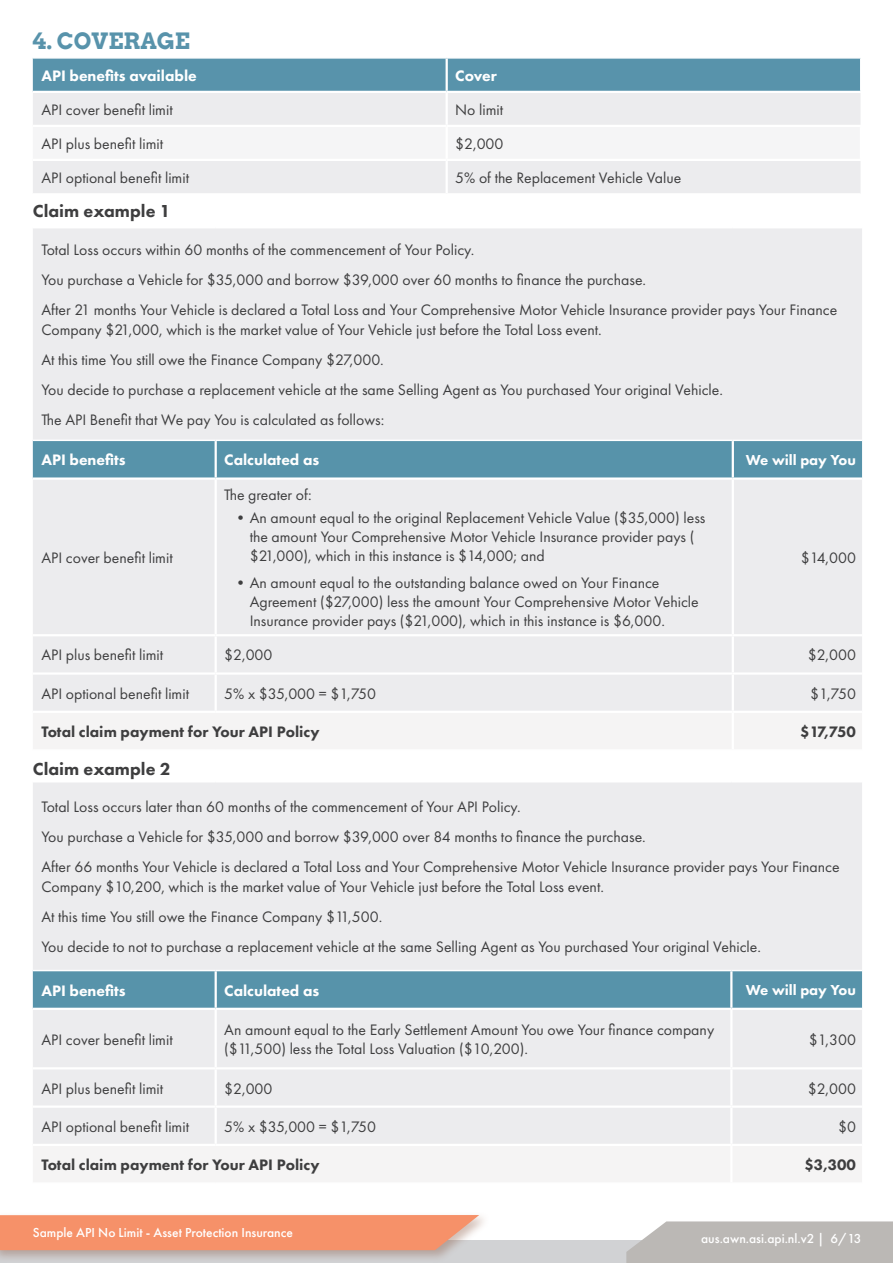
<style>
.page{position:relative;width:893px;height:1263px;background:#fff}
.page>*{position:absolute;margin:0;border:0;box-sizing:border-box;transform-origin:0 0}
.H2_Blue_Futura{font:700 22.5px "Arvo";color:#5893ab}
.Body_Text{font:800 18px "Futura PT";color:#3e3e3f}
.Body_Text-2{font:15.75px/18.9px "Futura PT";color:#3e3e3f}
.Bullet_Points{font:15.75px/18.9px "Futura PT";color:#3e3e3f}
.Body_Text-3{font:800 15.75px "Futura PT";color:#3e3e3f}
.Body_Text-4{font:800 15.75px "Futura PT";color:#fff}
.Body_Text-5{font:800 15px "Futura PT";color:#fff}
.t1{font:500 13.5px "Futura PT";color:#fff}
</style>
<div class="page">
<div style="left:0;top:1241px;width:893px;height:22px;background:#d1d2d4"></div>
<svg style="left:626px;top:1221px;width:267px;height:42px;background:#bfbcb9"></svg>
<div style="left:0;top:1211px;width:490px;height:52px;background:#804931;opacity:.35"></div>
<svg style="left:0;top:1215px;width:479px;height:35px;background:#f4946e"></svg>
<div style="left:33px;top:59px;width:827px;height:32px;background:#5893ab"></div>
<div style="left:33px;top:93px;width:827px;height:100px;background:#ececee"></div>
<div style="left:33px;top:127px;width:827px;height:32px;background:#f5f5f6"></div>
<hr style="left:446px;top:59px;width:2px;height:32px;background:#fff">
<hr style="left:446px;top:93px;width:2px;height:32px;background:#fff">
<hr style="left:33px;top:125px;width:414px;height:2px;background:#fff">
<hr style="left:447px;top:125px;width:414px;height:2px;background:#fff">
<hr style="left:446px;top:127px;width:2px;height:32px;background:#fff">
<hr style="left:33px;top:159px;width:414px;height:2px;background:#fff">
<hr style="left:447px;top:159px;width:414px;height:2px;background:#fff">
<hr style="left:446px;top:161px;width:2px;height:32px;background:#fff">
<div style="left:33px;top:228px;width:829px;height:483px;background:#ececee"></div>
<div style="left:33px;top:441px;width:829px;height:36px;background:#5793aa"></div>
<div style="left:33px;top:713px;width:829px;height:36px;background:#f5f4f4"></div>
<hr style="left:215px;top:441px;width:2px;height:36px;background:#fff">
<hr style="left:732px;top:441px;width:2px;height:36px;background:#fff">
<hr style="left:33px;top:477px;width:183px;height:3px;background:#fff">
<hr style="left:216px;top:477px;width:517px;height:3px;background:#fff">
<hr style="left:215px;top:480px;width:2px;height:154px;background:#fff">
<hr style="left:733px;top:477px;width:129px;height:3px;background:#fff">
<hr style="left:732px;top:480px;width:2px;height:154px;background:#fff">
<hr style="left:33px;top:634px;width:183px;height:2px;background:#fff">
<hr style="left:216px;top:634px;width:517px;height:2px;background:#fff">
<hr style="left:215px;top:636px;width:2px;height:36px;background:#fff">
<hr style="left:733px;top:634px;width:129px;height:2px;background:#fff">
<hr style="left:732px;top:636px;width:2px;height:36px;background:#fff">
<hr style="left:33px;top:672px;width:183px;height:3px;background:#fff">
<hr style="left:216px;top:672px;width:517px;height:3px;background:#fff">
<hr style="left:215px;top:675px;width:2px;height:36px;background:#fff">
<hr style="left:733px;top:672px;width:129px;height:3px;background:#fff">
<hr style="left:732px;top:675px;width:2px;height:36px;background:#fff">
<hr style="left:732px;top:713px;width:2px;height:36px;background:#fff">
<hr style="left:33px;top:440px;width:183px;height:1px;background:#fff">
<hr style="left:216px;top:440px;width:517px;height:1px;background:#fff">
<hr style="left:733px;top:440px;width:129px;height:1px;background:#fff">
<div style="left:33px;top:782px;width:829px;height:362px;background:#ececee"></div>
<div style="left:33px;top:971px;width:829px;height:37px;background:#5793aa"></div>
<div style="left:33px;top:1146px;width:829px;height:36px;background:#f5f4f4"></div>
<hr style="left:215px;top:971px;width:2px;height:37px;background:#fff">
<hr style="left:730px;top:971px;width:2px;height:37px;background:#fff">
<hr style="left:33px;top:1008px;width:183px;height:2px;background:#fff">
<hr style="left:216px;top:1008px;width:515px;height:2px;background:#fff">
<hr style="left:215px;top:1010px;width:2px;height:57px;background:#fff">
<hr style="left:731px;top:1008px;width:131px;height:2px;background:#fff">
<hr style="left:730px;top:1010px;width:2px;height:57px;background:#fff">
<hr style="left:33px;top:1067px;width:183px;height:2px;background:#fff">
<hr style="left:216px;top:1067px;width:515px;height:2px;background:#fff">
<hr style="left:215px;top:1069px;width:2px;height:36px;background:#fff">
<hr style="left:731px;top:1067px;width:131px;height:2px;background:#fff">
<hr style="left:730px;top:1069px;width:2px;height:36px;background:#fff">
<hr style="left:33px;top:1105px;width:183px;height:3px;background:#fff">
<hr style="left:216px;top:1105px;width:515px;height:3px;background:#fff">
<hr style="left:215px;top:1108px;width:2px;height:36px;background:#fff">
<hr style="left:731px;top:1105px;width:131px;height:3px;background:#fff">
<hr style="left:730px;top:1108px;width:2px;height:36px;background:#fff">
<hr style="left:730px;top:1146px;width:2px;height:36px;background:#fff">
<hr style="left:33px;top:970px;width:183px;height:1px;background:#fff">
<hr style="left:216px;top:970px;width:515px;height:1px;background:#fff">
<hr style="left:731px;top:970px;width:131px;height:1px;background:#fff">
<p class="H2_Blue_Futura" style="left:33px;top:27px;width:159px">4. COVERAGE</p>
<h3 class="Body_Text-4" style="left:41px;top:66px;width:157px">API benefits available</h3>
<h3 class="Body_Text-4" style="left:455px;top:66px;width:43px">Cover</h3>
<p class="Body_Text-2" style="left:41px;top:100px;width:133px">API cover benefit limit</p>
<p class="Body_Text-2" style="left:455px;top:100px;width:49px">No limit</p>
<p class="Body_Text-2" style="left:41px;top:134px;width:123px">API plus benefit limit</p>
<p class="Body_Text-2" style="left:455px;top:134px;width:50px">$2,000</p>
<p class="Body_Text-2" style="left:41px;top:168px;width:149px">API optional benefit limit</p>
<p class="Body_Text-2" style="left:455px;top:168px;width:228px">5% of the Replacement Vehicle Value</p>
<p class="Body_Text" style="left:33px;top:199px;width:139px">Claim example 1</p>
<p class="Body_Text-2" style="left:41px;top:240px;width:435px">Total Loss occurs within 60 months of the commencement of Your Policy.</p>
<p class="Body_Text-2" style="left:41px;top:270px;width:606px">You purchase a Vehicle for $35,000 and borrow $39,000 over 60 months to finance the purchase.</p>
<p class="Body_Text-2" style="left:41px;top:300px;width:797px;line-height:19.5px">After 21 months Your Vehicle is declared a Total Loss and Your Comprehensive Motor Vehicle Insurance provider pays Your Finance<br>Company $21,000, which is the market value of Your Vehicle just before the Total Loss event.</p>
<p class="Body_Text-2" style="left:41px;top:350px;width:344px">At this time You still owe the Finance Company $27,000.</p>
<p class="Body_Text-2" style="left:41px;top:380px;width:683px">You decide to purchase a replacement vehicle at the same Selling Agent as You purchased Your original Vehicle.</p>
<p class="Body_Text-2" style="left:41px;top:410px;width:344px">The API Benefit that We pay You is calculated as follows:</p>
<h3 class="Body_Text-4" style="left:41px;top:450px;width:86px">API benefits</h3>
<p class="Body_Text-4" style="left:224px;top:450px;width:97px">Calculated as</p>
<p class="Body_Text-5" style="left:746px;top:451px;width:112px">We will pay You</p>
<p class="Body_Text-2" style="left:41px;top:548px;width:133px">API cover benefit limit</p>
<p class="Body_Text-2" style="left:224px;top:485px;width:89px">The greater of:</p>
<p class="Body_Text-2" style="left:250px;top:508px;width:457px;text-indent:-17px">•An amount equal to the original Replacement Vehicle Value ($35,000) less the amount Your Comprehensive Motor Vehicle Insurance provider pays ( $21,000), which in this instance is $14,000; and</p>
<p class="Body_Text-2" style="left:250px;top:573px;width:451px;text-indent:-17px">•An amount equal to the outstanding balance owed on Your Finance<br>Agreement ($27,000) less the amount Your Comprehensive Motor Vehicle<br>Insurance provider pays ($21,000), which in this instance is $6,000.</p>
<p class="Body_Text-2" style="left:801px;top:548px;width:57px">$14,000</p>
<p class="Body_Text-2" style="left:41px;top:646px;width:123px">API plus benefit limit</p>
<p class="Body_Text-2" style="left:224px;top:646px;width:50px">$2,000</p>
<p class="Body_Text-2" style="left:808px;top:646px;width:50px">$2,000</p>
<p class="Body_Text-2" style="left:41px;top:684px;width:149px">API optional benefit limit</p>
<p class="Body_Text-2" style="left:224px;top:684px;width:153px">5% x $35,000 = $1,750</p>
<p class="Body_Text-2" style="left:810px;top:684px;width:47px">$1,750</p>
<p class="Body_Text-3" style="left:41px;top:722px;width:280px">Total claim payment for Your API Policy</p>
<p class="Body_Text-3" style="left:800px;top:722px;width:57px">$17,750</p>
<p class="Body_Text" style="left:33px;top:758px;width:139px">Claim example 2</p>
<p class="Body_Text-2" style="left:41px;top:797px;width:481px">Total Loss occurs later than 60 months of the commencement of Your API Policy.</p>
<p class="Body_Text-2" style="left:41px;top:827px;width:606px">You purchase a Vehicle for $35,000 and borrow $39,000 over 84 months to finance the purchase.</p>
<p class="Body_Text-2" style="left:41px;top:857px;width:800px;line-height:19.5px">After 66 months Your Vehicle is declared a Total Loss and Your Comprehensive Motor Vehicle Insurance provider pays Your Finance<br>Company $10,200, which is the market value of Your Vehicle just before the Total Loss event.</p>
<p class="Body_Text-2" style="left:41px;top:907px;width:342px">At this time You still owe the Finance Company $11,500.</p>
<p class="Body_Text-2" style="left:41px;top:937px;width:721px">You decide to not to purchase a replacement vehicle at the same Selling Agent as You purchased Your original Vehicle.</p>
<h3 class="Body_Text-4" style="left:41px;top:980px;width:86px">API benefits</h3>
<p class="Body_Text-4" style="left:224px;top:980px;width:97px">Calculated as</p>
<p class="Body_Text-5" style="left:746px;top:981px;width:112px">We will pay You</p>
<p class="Body_Text-2" style="left:41px;top:1030px;width:133px">API cover benefit limit</p>
<p class="Bullet_Points" style="left:224px;top:1020px;width:491px">An amount equal to the Early Settlement Amount You owe Your finance company ($11,500) less the Total Loss Valuation ($10,200).</p>
<p class="Body_Text-2" style="left:809px;top:1030px;width:49px">$1,300</p>
<p class="Body_Text-2" style="left:41px;top:1079px;width:123px">API plus benefit limit</p>
<p class="Body_Text-2" style="left:224px;top:1079px;width:50px">$2,000</p>
<p class="Body_Text-2" style="left:808px;top:1079px;width:50px">$2,000</p>
<p class="Body_Text-2" style="left:41px;top:1117px;width:149px">API optional benefit limit</p>
<p class="Body_Text-2" style="left:224px;top:1117px;width:153px">5% x $35,000 = $1,750</p>
<p class="Body_Text-2" style="left:838px;top:1117px;width:19px">$0</p>
<p class="Body_Text-3" style="left:41px;top:1155px;width:280px">Total claim payment for Your API Policy</p>
<p class="Body_Text-3" style="left:804px;top:1155px;width:53px">$3,300</p>
<p class="t1" style="left:33px;top:1224px;width:262px">Sample API No Limit - Asset Protection Insurance</p>
<p class="t1" style="left:701px;top:1230px;width:162px">aus.awn.asi.api.nl.v2 | 6/13</p>
</div>
